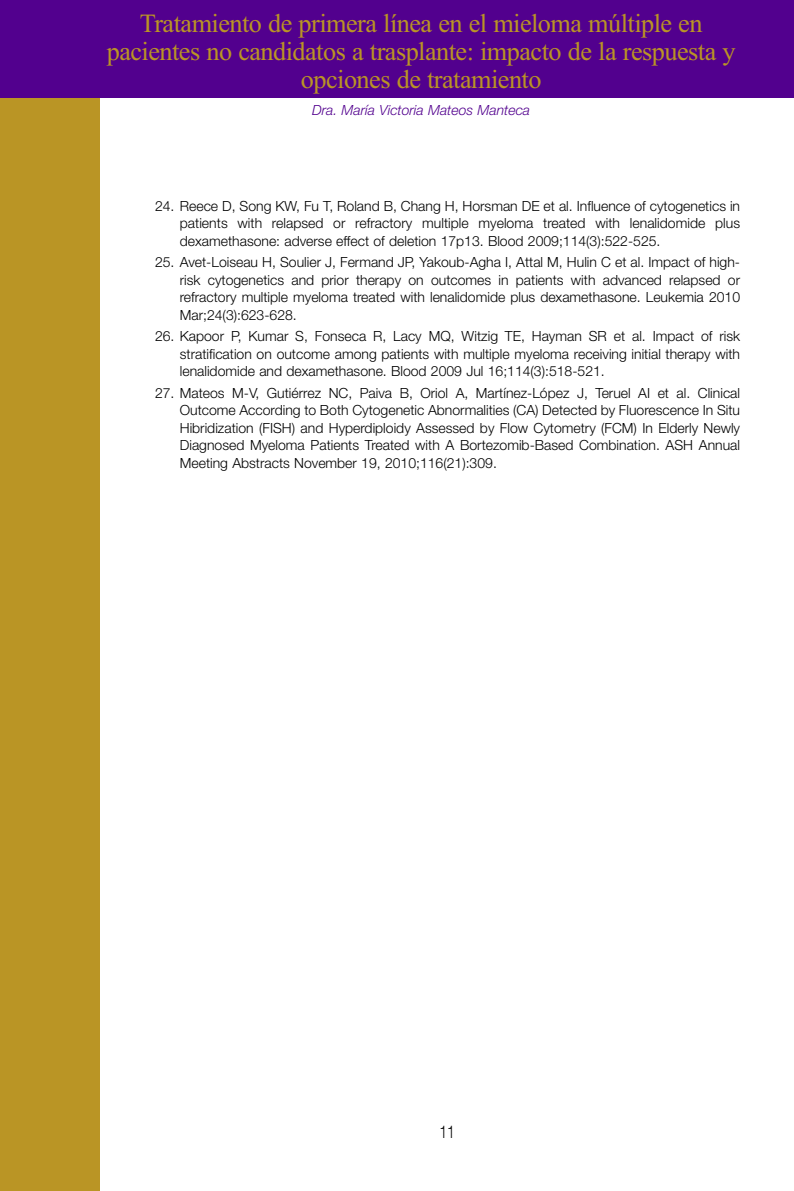
<style>
.page{position:relative;width:794px;height:1191px;background:#fff}
.page>*{position:absolute;margin:0;border:0;box-sizing:border-box;transform-origin:0 0}
.t1{font:26.25px/28px "Times New Roman";letter-spacing:-.02em;color:#ba9525;text-align:center}
.t2{font:17.5px "Helvetica Neue Light TT";color:#000;scale:.8 1}
.t3{font:14px/17.5px "Helvetica Neue Light TT";color:#000;text-align:justify}
.t4{font:14px "Helvetica Neue Light Italic TT";color:#52008e}
</style>
<div class="page">
<div style="left:0;top:10px;width:99px;height:1181px;background:#ba9525"></div>
<div style="left:0;top:0;width:794px;height:98px;background:#52008e"></div>
<h1 class="t1" style="left:107px;top:9px;width:630px">Tratamiento de primera línea en el mieloma múltiple en pacientes no candidatos a trasplante: impacto de la respuesta y opciones de tratamiento</h1>
<p class="t4" style="left:312px;top:102px;width:219px">Dra. María Victoria Mateos Manteca</p>
<p class="t3" style="left:180px;top:197px;width:562px;text-indent:-25px">24. Reece D, Song KW, Fu T, Roland B, Chang H, Horsman DE et al. Influence of cytogenetics in patients with relapsed or refractory multiple myeloma treated with lenalidomide plus dexamethasone: adverse effect of deletion 17p13. Blood 2009;114(3):522-525.</p>
<p class="t3" style="left:180px;top:253px;width:562px;text-indent:-25px">25. Avet-Loiseau H, Soulier J, Fermand JP, Yakoub-Agha I, Attal M, Hulin C et al. Impact of high&shy;risk cytogenetics and prior therapy on outcomes in patients with advanced relapsed or refractory multiple myeloma treated with lenalidomide plus dexamethasone. Leukemia 2010<br>Mar;24(3):623-628.</p>
<p class="t3" style="left:180px;top:327px;width:562px;text-indent:-25px">26. Kapoor P, Kumar S, Fonseca R, Lacy MQ, Witzig TE, Hayman SR et al. Impact of risk stratification on outcome among patients with multiple myeloma receiving initial therapy with lenalidomide and dexamethasone. Blood 2009 Jul 16;114(3):518-521.</p>
<p class="t3" style="left:180px;top:383px;width:562px;text-indent:-25px">27. Mateos M-V, Gutiérrez NC, Paiva B, Oriol A, Martínez-López J, Teruel AI et al. Clinical Outcome According to Both Cytogenetic Abnormalities (CA) Detected by Fluorescence In Situ Hibridization (FISH) and Hyperdiploidy Assessed by Flow Cytometry (FCM) In Elderly Newly Diagnosed Myeloma Patients Treated with A Bortezomib-Based Combination. ASH Annual Meeting Abstracts November 19, 2010;116(21):309.</p>
<p class="t2" style="left:439px;top:1121px;width:21px">11</p>
</div>
